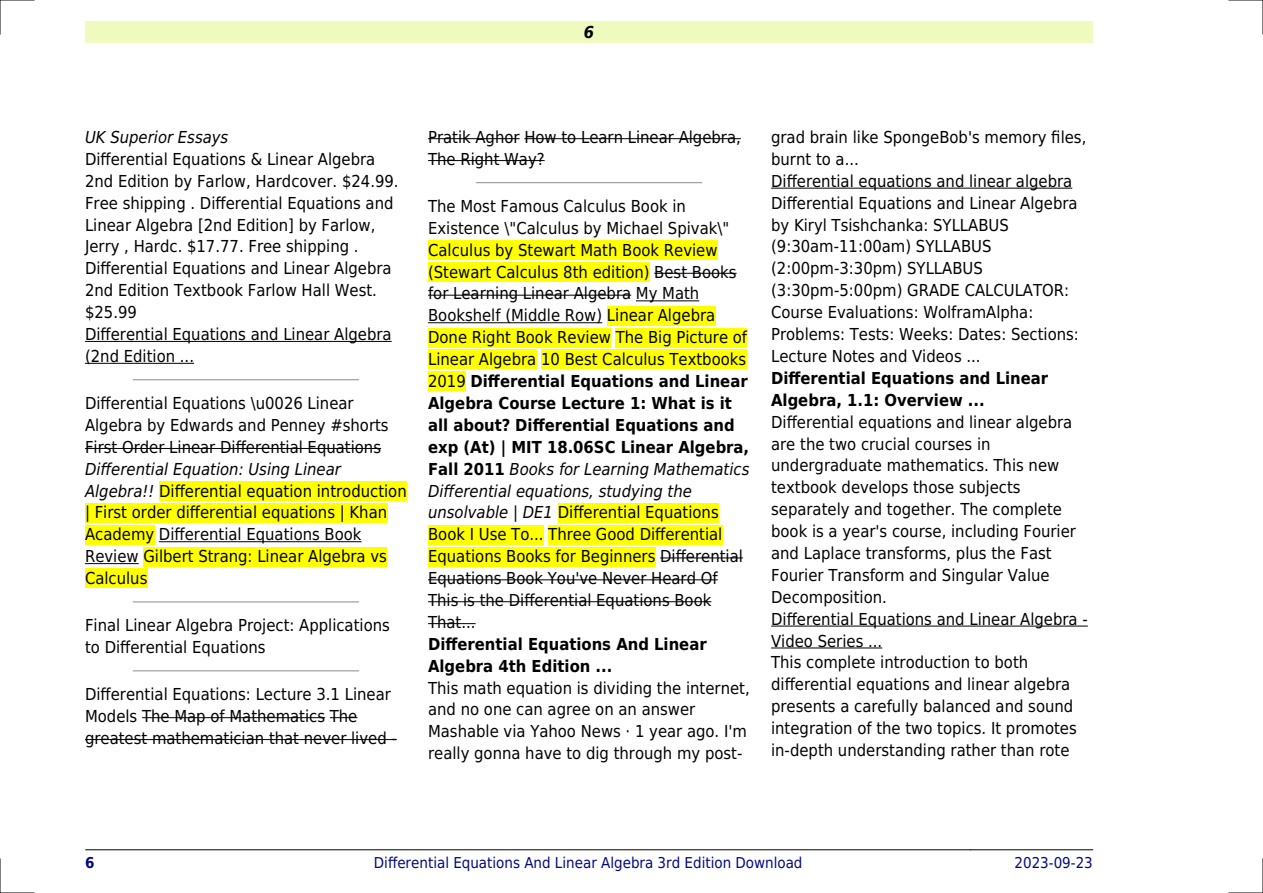
<style>
.page{position:relative;width:1263px;height:893px;background:#fff}
.page>*{position:absolute;margin:0;border:0;box-sizing:border-box;transform-origin:0 0}
.t1{font:16.5px/21.9px "DejaVu Sans Condensed";color:#000}
.t2{font:700 16.5px/21.9px "DejaVu Sans Condensed";color:#000}
.t3{font:italic 16.5px "DejaVu Sans Condensed";color:#000}
.t4{font:italic 700 16.5px "DejaVu Sans Condensed";color:#000}
.t5{font:15px "DejaVu Sans Condensed";color:#000880}
.t6{font:700 15px "DejaVu Sans Condensed";color:#000880}
.s1{font-style:italic}
.s2{font-weight:700}
</style>
<div class="page">
<div style="left:85px;top:21px;width:1008px;height:22px;background:#effbbe"></div>
<hr style="left:85px;top:849px;width:121px;height:1px;background:#000">
<hr style="left:206px;top:849px;width:764px;height:1px;background:#000">
<hr style="left:970px;top:849px;width:123px;height:1px;background:#000">
<hr style="left:85px;top:341px;width:307px;height:1px;background:#000">
<hr style="left:85px;top:363px;width:109px;height:1px;background:#000">
<hr style="left:133px;top:379px;width:226px;height:1px;background:#999">
<hr style="left:85px;top:448px;width:296px;height:1px;background:#000">
<div style="left:159px;top:481px;width:248px;height:19px;background:#ff0"></div>
<div style="left:85px;top:503px;width:302px;height:19px;background:#ff0"></div>
<div style="left:85px;top:525px;width:69px;height:19px;background:#ff0"></div>
<hr style="left:159px;top:541px;width:203px;height:1px;background:#000">
<hr style="left:85px;top:563px;width:54px;height:1px;background:#000">
<div style="left:143px;top:547px;width:244px;height:19px;background:#ff0"></div>
<div style="left:85px;top:569px;width:62px;height:19px;background:#ff0"></div>
<hr style="left:133px;top:601px;width:226px;height:1px;background:#999">
<hr style="left:133px;top:670px;width:226px;height:1px;background:#999">
<hr style="left:142px;top:717px;width:183px;height:1px;background:#000">
<svg style="left:330px;top:717px;width:27px;height:1px"></svg>
<hr style="left:85px;top:739px;width:312px;height:1px;background:#000">
<hr style="left:428px;top:138px;width:92px;height:1px;background:#000">
<hr style="left:524px;top:138px;width:217px;height:1px;background:#000">
<hr style="left:428px;top:160px;width:117px;height:1px;background:#000">
<hr style="left:476px;top:182px;width:226px;height:1px;background:#999">
<div style="left:428px;top:240px;width:289px;height:20px;background:#ff0"></div>
<div style="left:428px;top:262px;width:222px;height:19px;background:#ff0"></div>
<hr style="left:654px;top:273px;width:83px;height:1px;background:#000">
<hr style="left:428px;top:295px;width:203px;height:1px;background:#000">
<hr style="left:636px;top:300px;width:63px;height:1px;background:#000">
<hr style="left:428px;top:322px;width:174px;height:1px;background:#000">
<div style="left:607px;top:306px;width:108px;height:19px;background:#ff0"></div>
<div style="left:428px;top:328px;width:183px;height:19px;background:#ff0"></div>
<div style="left:616px;top:328px;width:131px;height:19px;background:#ff0"></div>
<div style="left:428px;top:350px;width:108px;height:19px;background:#ff0"></div>
<div style="left:541px;top:350px;width:205px;height:19px;background:#ff0"></div>
<div style="left:428px;top:372px;width:38px;height:19px;background:#ff0"></div>
<div style="left:558px;top:503px;width:161px;height:19px;background:#ff0"></div>
<div style="left:428px;top:525px;width:116px;height:19px;background:#ff0"></div>
<div style="left:548px;top:525px;width:174px;height:19px;background:#ff0"></div>
<div style="left:428px;top:547px;width:227px;height:19px;background:#ff0"></div>
<hr style="left:660px;top:557px;width:83px;height:1px;background:#000">
<hr style="left:428px;top:579px;width:290px;height:1px;background:#000">
<hr style="left:428px;top:601px;width:283px;height:1px;background:#000">
<hr style="left:428px;top:623px;width:48px;height:1px;background:#000">
<hr style="left:771px;top:188px;width:301px;height:1px;background:#000">
<hr style="left:771px;top:626px;width:317px;height:1px;background:#000">
<hr style="left:771px;top:648px;width:111px;height:1px;background:#000">
<hr style="left:0;top:0;width:34px;height:1px;background:#000">
<hr style="left:1229px;top:0;width:34px;height:1px;background:#000">
<hr style="left:0;top:892px;width:34px;height:1px;background:#000">
<hr style="left:1229px;top:892px;width:34px;height:1px;background:#000">
<hr style="left:0;top:0;width:1px;height:34px;background:#000">
<hr style="left:0;top:859px;width:1px;height:34px;background:#000">
<hr style="left:1262px;top:0;width:1px;height:34px;background:#000">
<hr style="left:1262px;top:859px;width:1px;height:34px;background:#000">
<p class="t4" style="left:584px;top:23px;width:12px">6</p>
<p class="t3" style="left:85px;top:128px;width:145px">UK Superior Essays</p>
<p class="t1" style="left:85px;top:148px;width:315px">Differential Equations &amp; Linear Algebra 2nd Edition by Farlow, Hardcover. $24.99.<br>Free shipping . Differential Equations and Linear Algebra [2nd Edition] by Farlow, Jerry , Hardc. $17.77. Free shipping .<br>Differential Equations and Linear Algebra 2nd Edition Textbook Farlow Hall West. $25.99<br>Differential Equations and Linear Algebra (2nd Edition ...</p>
<p class="t1" style="left:85px;top:392px;width:305px">Differential Equations \u0026 Linear<br>Algebra by Edwards and Penney #shorts<br>First Order Linear Differential Equations</p>
<p class="t1" style="left:85px;top:458px;width:323px"><span class="s1">Differential Equation: Using Linear Algebra!!</span> Differential equation introduction | First order differential equations | Khan Academy Differential Equations Book Review Gilbert Strang: Linear Algebra vs Calculus</p>
<p class="t1" style="left:85px;top:614px;width:306px">Final Linear Algebra Project: Applications to Differential Equations</p>
<p class="t1" style="left:85px;top:683px;width:313px">Differential Equations: Lecture 3.1 Linear<br>Models The Map of Mathematics The greatest mathematician that never lived -</p>
<p class="t1" style="left:428px;top:126px;width:314px">Pratik Aghor How to Learn Linear Algebra,<br>The Right Way?</p>
<p class="t1" style="left:428px;top:195px;width:323px">The Most Famous Calculus Book in Existence \"Calculus by Michael Spivak\" Calculus by Stewart Math Book Review (Stewart Calculus 8th edition) Best Books for Learning Linear Algebra My Math Bookshelf (Middle Row) Linear Algebra Done Right Book Review The Big Picture of Linear Algebra 10 Best Calculus Textbooks 2019 <span class="s2">Differential Equations and Linear Algebra Course Lecture 1: What is it all about? Differential Equations and exp (At) | MIT 18.06SC Linear Algebra, Fall 2011</span> <span class="s1">Books for Learning Mathematics Differential equations, studying the unsolvable | DE1</span> Differential Equations Book I Use To... Three Good Differential Equations Books for Beginners Differential Equations Book You've Never Heard Of This is the Differential Equations Book That...</p>
<p class="t2" style="left:428px;top:633px;width:280px">Differential Equations And Linear<br>Algebra 4th Edition ...</p>
<p class="t1" style="left:428px;top:677px;width:323px">This math equation is dividing the internet, and no one can agree on an answer Mashable via Yahoo News · 1 year ago. I'm really gonna have to dig through my post-</p>
<p class="t1" style="left:771px;top:126px;width:317px">grad brain like SpongeBob's memory files, burnt to a...<br>Differential equations and linear algebra Differential Equations and Linear Algebra by Kiryl Tsishchanka: SYLLABUS (9:30am-11:00am) SYLLABUS (2:00pm-3:30pm) SYLLABUS (3:30pm-5:00pm) GRADE CALCULATOR:<br>Course Evaluations: WolframAlpha:<br>Problems: Tests: Weeks: Dates: Sections:<br>Lecture Notes and Videos ...</p>
<p class="t2" style="left:771px;top:367px;width:279px">Differential Equations and Linear<br>Algebra, 1.1: Overview ...</p>
<p class="t1" style="left:771px;top:411px;width:318px">Differential equations and linear algebra are the two crucial courses in undergraduate mathematics. This new textbook develops those subjects separately and together. The complete book is a year's course, including Fourier and Laplace transforms, plus the Fast Fourier Transform and Singular Value Decomposition.<br>Differential Equations and Linear Algebra - Video Series ...<br>This complete introduction to both differential equations and linear algebra presents a carefully balanced and sound integration of the two topics. It promotes in-depth understanding rather than rote</p>
<p class="t6" style="left:85px;top:854px;width:11px">6</p>
<p class="t5" style="left:374px;top:854px;width:430px">Differential Equations And Linear Algebra 3rd Edition Download</p>
<p class="t5" style="left:1014px;top:854px;width:80px">2023-09-23</p>
</div>
